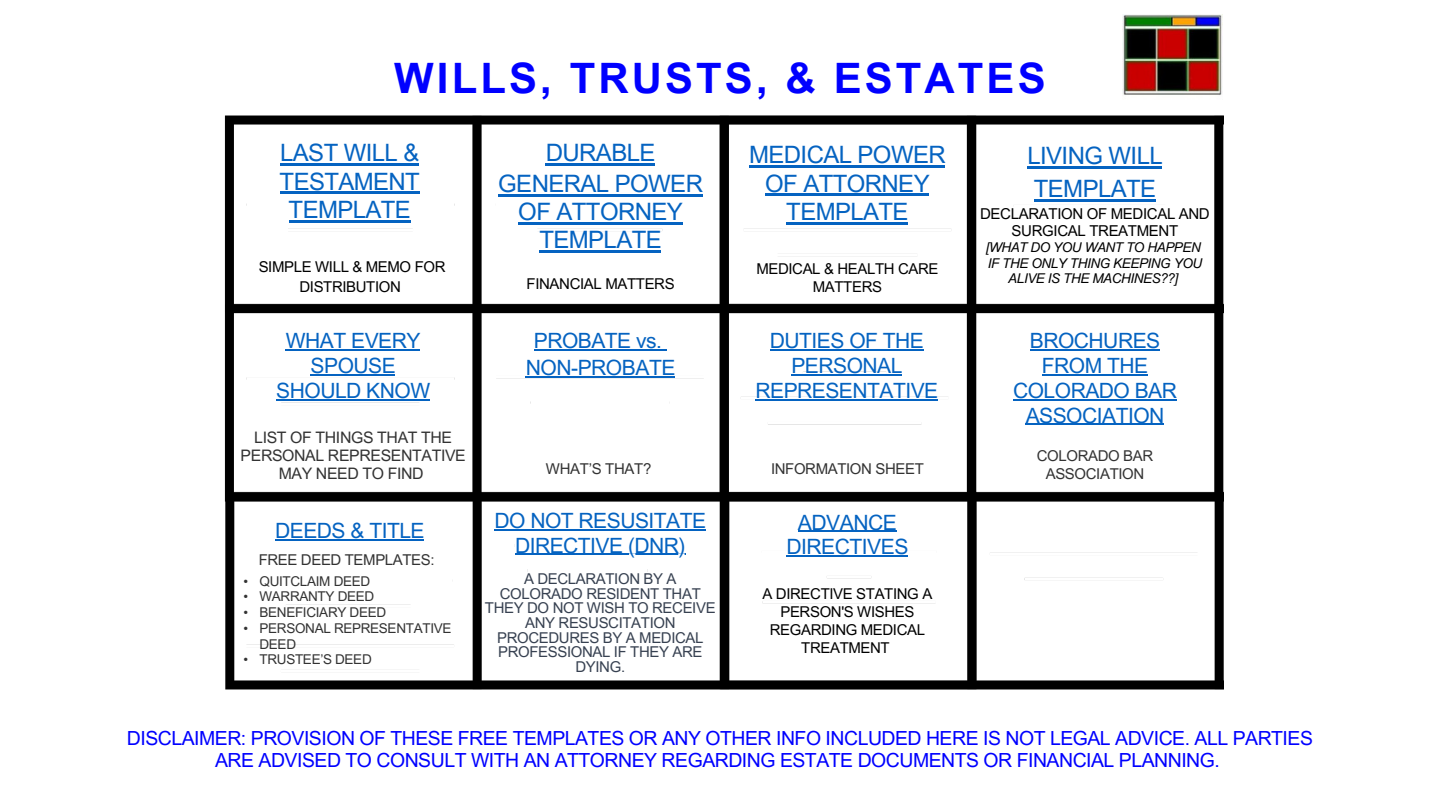
<style>
.page{position:relative;width:1440px;height:810px;background:#fff}
.page>*{position:absolute;margin:0;border:0;box-sizing:border-box;transform-origin:0 0}
.t1{font:700 42px "Arial Unicode MS";letter-spacing:.075em;color:#00f}
.t2{font:24px/28.2px "Arial MT Pro";letter-spacing:-.025em;color:#0563c1;text-align:center}
.t3{font:21.15px/24.8px "Arial MT Pro";letter-spacing:-.025em;color:#0563c1;text-align:center}
.t4{font:21px/24.8px "Arial MT Pro";letter-spacing:-.025em;color:#0563c1;text-align:center}
.t5{font:19.5px/22.5px "Arial MT Pro";letter-spacing:-.025em;color:#00f;text-align:center}
.t6{font:15.9px/18px "Arial MT Pro";letter-spacing:-.025em;color:#333;text-align:center}
.t7{font:15px/18px "Arial MT Pro";letter-spacing:-.025em;color:#000;text-align:center}
.t8{font:15px/14.7px "Arial MT Pro";letter-spacing:-.025em;color:#374151;text-align:center}
.t9{font:15px/18px "Arial MT Pro";letter-spacing:-.025em;color:#333;text-align:center}
.t10{font:13.5px/15.8px "Arial MT Pro";letter-spacing:-.025em;color:#333;text-align:justify}
.t11{font:italic 13.5px/15.8px "Arial MT Pro";letter-spacing:-.03em;color:#000;text-align:center}
</style>
<div class="page">
<img style="left:224px;top:115px;width:999px;height:575px">
<img style="left:1123px;top:14px;width:100px;height:81px">
<img style="left:479px;top:544px;width:216px;height:2px">
<img style="left:499px;top:569px;width:177px;height:3px">
<img style="left:773px;top:569px;width:126px;height:2px">
<img style="left:786px;top:544px;width:101px;height:2px">
<hr style="left:280px;top:164px;width:139px;height:2px;background:#0563c1">
<hr style="left:280px;top:192px;width:139px;height:2px;background:#0563c1">
<hr style="left:289px;top:220px;width:121px;height:2px;background:#0563c1">
<hr style="left:749px;top:166px;width:196px;height:2px;background:#0563c1">
<hr style="left:765px;top:194px;width:32px;height:2px;background:#0563c1">
<svg style="left:797px;top:194px;width:6px;height:2px"></svg>
<hr style="left:803px;top:194px;width:126px;height:2px;background:#0563c1">
<hr style="left:786px;top:222px;width:122px;height:2px;background:#0563c1">
<hr style="left:1027px;top:166px;width:122px;height:3px;background:#0563c1">
<svg style="left:1149px;top:166px;width:13px;height:3px"></svg>
<hr style="left:1034px;top:199px;width:122px;height:2px;background:#0563c1">
<hr style="left:546px;top:164px;width:109px;height:2px;background:#0563c1">
<hr style="left:498px;top:194px;width:204px;height:2px;background:#0563c1">
<hr style="left:518px;top:222px;width:164px;height:2px;background:#0563c1">
<hr style="left:539px;top:250px;width:122px;height:2px;background:#0563c1">
<hr style="left:275px;top:539px;width:149px;height:2px;background:#0563c1">
<hr style="left:286px;top:349px;width:134px;height:2px;background:#0563c1">
<hr style="left:311px;top:374px;width:84px;height:1px;background:#0563c1">
<hr style="left:276px;top:399px;width:154px;height:1px;background:#0563c1">
<hr style="left:534px;top:349px;width:128px;height:2px;background:#0563c1">
<hr style="left:526px;top:376px;width:149px;height:2px;background:#0563c1">
<hr style="left:494px;top:529px;width:212px;height:1px;background:#0563c1">
<hr style="left:515px;top:554px;width:170px;height:1px;background:#0563c1">
<hr style="left:770px;top:349px;width:153px;height:2px;background:#0563c1">
<hr style="left:791px;top:374px;width:111px;height:1px;background:#0563c1">
<hr style="left:756px;top:399px;width:182px;height:1px;background:#0563c1">
<hr style="left:1030px;top:349px;width:130px;height:2px;background:#0563c1">
<hr style="left:1042px;top:374px;width:106px;height:1px;background:#0563c1">
<hr style="left:1013px;top:399px;width:164px;height:1px;background:#0563c1">
<hr style="left:1026px;top:424px;width:138px;height:1px;background:#0563c1">
<hr style="left:798px;top:531px;width:98px;height:1px;background:#0563c1">
<hr style="left:786px;top:556px;width:122px;height:1px;background:#0563c1">
<h2 class="t1" style="left:394px;top:49px;width:653px">WILLS, TRUSTS, &amp; ESTATES</h2>
<h5 class="t2" style="left:280px;top:142px;width:142px">LAST WILL &amp;<br>TESTAMENT<br>TEMPLATE</h5>
<p class="t2" style="left:749px;top:144px;width:198px">MEDICAL POWER<br>OF ATTORNEY<br>TEMPLATE</p>
<p class="t2" style="left:1027px;top:145px;width:137px">LIVING WILL</p>
<h5 class="t2" style="left:498px;top:141px;width:206px;line-height:30.3px">DURABLE<br>GENERAL POWER</h5>
<h5 class="t2" style="left:518px;top:200px;width:166px">OF ATTORNEY<br>TEMPLATE</h5>
<p class="t2" style="left:1034px;top:177px;width:124px">TEMPLATE</p>
<p class="t7" style="left:980px;top:208px;width:231px;line-height:16.8px">DECLARATION OF MEDICAL AND<br>SURGICAL TREATMENT</p>
<p class="t11" style="left:986px;top:241px;width:217px">[WHAT DO YOU WANT TO HAPPEN</p>
<h3 class="t11" style="left:988px;top:257px;width:216px">IF THE ONLY THING KEEPING YOU<br>ALIVE IS THE MACHINES??]</h3>
<h5 class="t7" style="left:259px;top:258px;width:188px;line-height:20.2px">SIMPLE WILL &amp; MEMO FOR<br>DISTRIBUTION</h5>
<h5 class="t7" style="left:756px;top:261px;width:184px">MEDICAL &amp; HEALTH CARE<br>MATTERS</h5>
<h5 class="t7" style="left:527px;top:277px;width:150px">FINANCIAL MATTERS</h5>
<p class="t4" style="left:276px;top:331px;width:155px">WHAT EVERY<br>SPOUSE<br>SHOULD KNOW</p>
<p class="t4" style="left:534px;top:331px;width:130px">PROBATE vs.</p>
<p class="t3" style="left:526px;top:358px;width:151px">NON-PROBATE</p>
<p class="t6" style="left:241px;top:431px;width:227px">LIST OF THINGS THAT THE<br>PERSONAL REPRESENTATIVE<br>MAY NEED TO FIND</p>
<h3 class="t4" style="left:275px;top:521px;width:151px">DEEDS &amp; TITLE</h3>
<p class="t10" style="left:243px;top:575px;width:6px">• • • •</p>
<p class="t10" style="left:243px;top:653px;width:6px">•</p>
<h3 class="t9" style="left:259px;top:553px;width:177px">FREE DEED TEMPLATES:</h3>
<h5 class="t10" style="left:260px;top:575px;width:112px">QUITCLAIM DEED</h5>
<h3 class="t10" style="left:260px;top:590px;width:116px">WARRANTY DEED</h3>
<p class="t10" style="left:260px;top:606px;width:128px">BENEFICIARY DEED</p>
<p class="t10" style="left:260px;top:622px;width:193px">PERSONAL REPRESENTATIVE<br>DEED</p>
<h5 class="t10" style="left:260px;top:653px;width:114px">TRUSTEE’S DEED</h5>
<h4 class="t9" style="left:546px;top:461px;width:107px">WHAT’S THAT?</h4>
<p class="t4" style="left:494px;top:511px;width:213px">DO NOT RESUSITATE</p>
<p class="t4" style="left:515px;top:536px;width:172px">DIRECTIVE (DNR)</p>
<h3 class="t8" style="left:485px;top:573px;width:232px">A DECLARATION BY A<br>COLORADO RESIDENT THAT<br>THEY DO NOT WISH TO RECEIVE<br>ANY RESUSCITATION<br>PROCEDURES BY A MEDICAL<br>PROFESSIONAL IF THEY ARE<br>DYING.</h3>
<p class="t4" style="left:756px;top:331px;width:184px">DUTIES OF THE<br>PERSONAL<br>REPRESENTATIVE</p>
<p class="t4" style="left:1013px;top:331px;width:165px">BROCHURES<br>FROM THE<br>COLORADO BAR<br>ASSOCIATION</p>
<h5 class="t9" style="left:771px;top:461px;width:154px">INFORMATION SHEET</h5>
<p class="t3" style="left:786px;top:513px;width:124px">ADVANCE<br>DIRECTIVES</p>
<h3 class="t7" style="left:763px;top:587px;width:171px">A DIRECTIVE STATING A<br>PERSON'S WISHES<br>REGARDING MEDICAL<br>TREATMENT</h3>
<h3 class="t9" style="left:1037px;top:449px;width:118px">COLORADO BAR<br>ASSOCIATION</h3>
<p class="t5" style="left:127px;top:729px;width:1188px">DISCLAIMER: PROVISION OF THESE FREE TEMPLATES OR ANY OTHER INFO INCLUDED HERE IS NOT LEGAL ADVICE. ALL PARTIES<br>ARE ADVISED TO CONSULT WITH AN ATTORNEY REGARDING ESTATE DOCUMENTS OR FINANCIAL PLANNING.</p>
</div>
